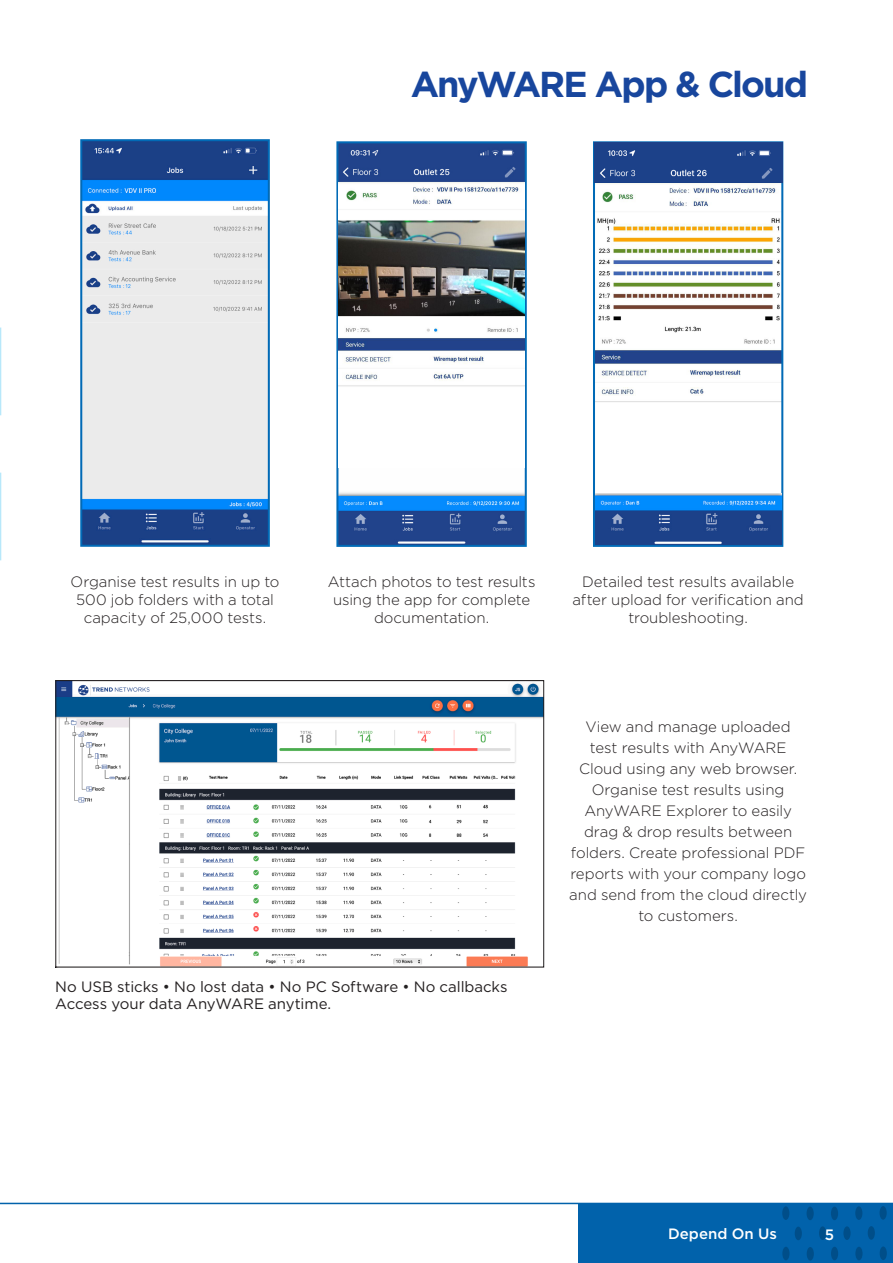
<style>
.page{position:relative;width:893px;height:1263px;background:#fff}
.page>*{position:absolute;margin:0;border:0;box-sizing:border-box;transform-origin:0 0}
.t1{font:700 36px "Gotham";letter-spacing:-.055em;color:#18469d}
.t2{font:300 15px/21px "Gotham";letter-spacing:-.005em;color:#231f20;text-align:center}
.t3{font:15px "Gotham";letter-spacing:-.005em;color:#231f20}
.t4{font:500 15px "Gotham";color:#fff}
</style>
<div class="page">
<div style="left:578px;top:1203px;width:315px;height:60px;background:#0162ab"></div>
<div style="left:782px;top:1247px;width:7px;height:13px;background:#004e89;border-radius:50%"></div>
<div style="left:782px;top:1206px;width:7px;height:14px;background:#004e89;border-radius:50%"></div>
<div style="left:795px;top:1226px;width:7px;height:14px;background:#004e89;border-radius:50%"></div>
<div style="left:807px;top:1247px;width:7px;height:13px;background:#004e89;border-radius:50%"></div>
<div style="left:819px;top:1226px;width:7px;height:14px;background:#004e89;border-radius:50%"></div>
<div style="left:831px;top:1247px;width:7px;height:13px;background:#004e89;border-radius:50%"></div>
<div style="left:843px;top:1226px;width:8px;height:14px;background:#004e89;border-radius:50%"></div>
<div style="left:855px;top:1247px;width:7px;height:13px;background:#004e89;border-radius:50%"></div>
<div style="left:807px;top:1206px;width:7px;height:14px;background:#004e89;border-radius:50%"></div>
<div style="left:831px;top:1206px;width:7px;height:14px;background:#004e89;border-radius:50%"></div>
<div style="left:855px;top:1206px;width:7px;height:14px;background:#004e89;border-radius:50%"></div>
<div style="left:868px;top:1226px;width:7px;height:14px;background:#004e89;border-radius:50%"></div>
<div style="left:880px;top:1246px;width:7px;height:14px;background:#004e89;border-radius:50%"></div>
<div style="left:879px;top:1206px;width:8px;height:14px;background:#004e89;border-radius:50%"></div>
<hr style="left:0;top:1203px;width:893px;height:1px;background:#0162ab">
<svg style="left:0;top:328px;width:1px;height:233px"></svg>
<img style="left:57px;top:682px;width:485px;height:283px">
<div style="left:55px;top:680px;width:489px;height:287px;border:1px solid #231f20"></div>
<img style="left:83px;top:142px;width:184px;height:402px">
<div style="left:80px;top:139px;width:190px;height:408px;border:2px solid #016ab6"></div>
<img style="left:596px;top:183px;width:184px;height:219px">
<div style="left:593px;top:141px;width:190px;height:406px;border:2px solid #016ab6"></div>
<img style="left:595px;top:143px;width:187px;height:40px">
<img style="left:595px;top:493px;width:186px;height:52px">
<img style="left:339px;top:144px;width:185px;height:400px">
<div style="left:336px;top:141px;width:191px;height:406px;border:2px solid #016ab6"></div>
<img style="left:338px;top:183px;width:187px;height:284px">
<p class="t1" style="left:411px;top:60px;width:399px">AnyWARE App &amp; Cloud</p>
<p class="t2" style="left:71px;top:572px;width:211px;line-height:18px">Organise test results in up to<br>500 job folders with a total capacity of 25,000 tests.</p>
<p class="t2" style="left:328px;top:572px;width:209px;line-height:18px">Attach photos to test results using the app for complete documentation.</p>
<p class="t2" style="left:572px;top:572px;width:233px;line-height:18px">Detailed test results available after upload for verification and troubleshooting.</p>
<p class="t3" style="left:55px;top:977px;width:454px">No USB sticks • No lost data • No PC Software • No callbacks</p>
<p class="t3" style="left:55px;top:994px;width:278px">Access your data AnyWARE anytime.</p>
<p class="t2" style="left:569px;top:716px;width:239px">View and manage uploaded<br>test results with AnyWARE<br>Cloud using any web browser.<br>Organise test results using<br>AnyWARE Explorer to easily drag &amp; drop results between folders. Create professional PDF reports with your company logo and send from the cloud directly to customers.</p>
<p class="t4" style="left:668px;top:1223px;width:110px">Depend On Us</p>
<p class="t4" style="left:825px;top:1225px;width:11px">5</p>
</div>
